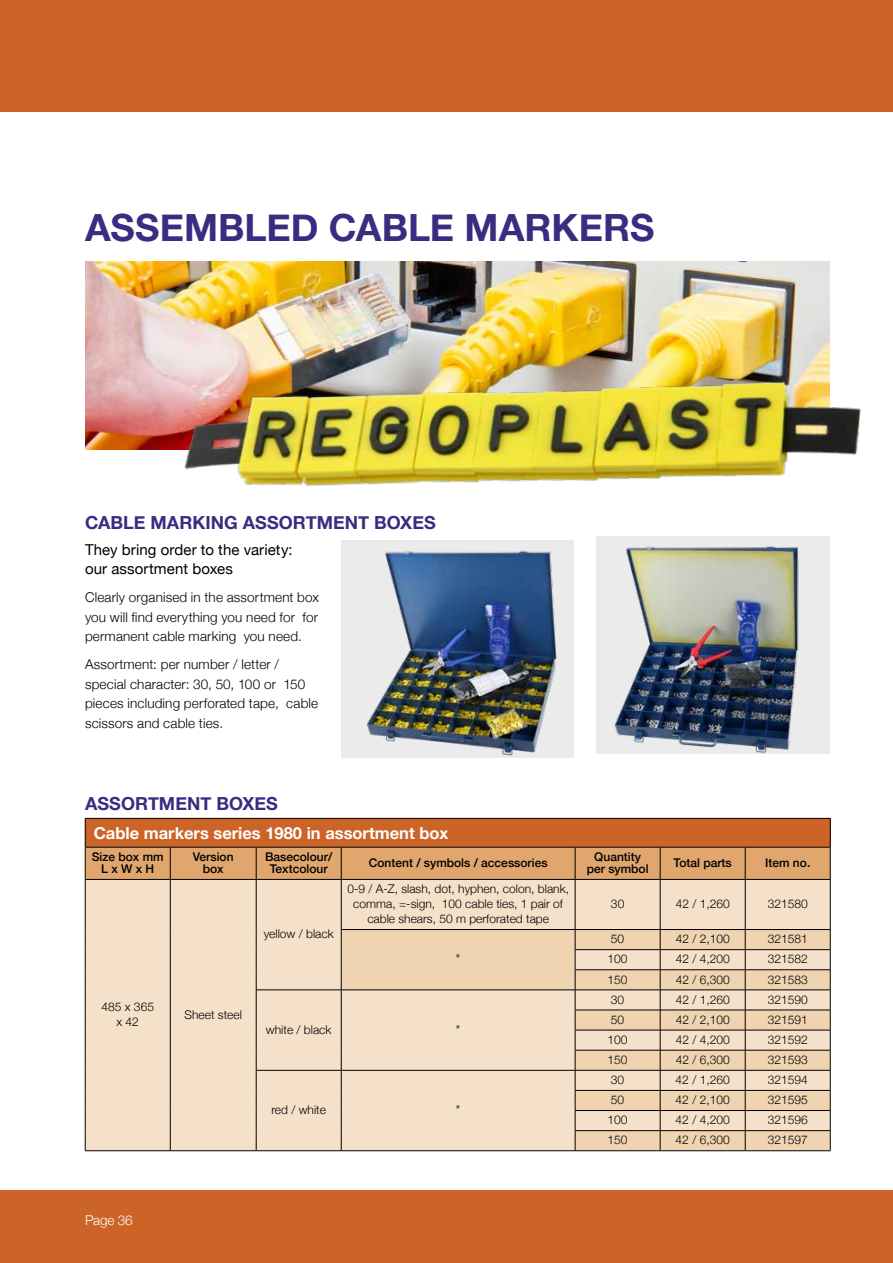
<style>
.page{position:relative;width:893px;height:1263px;background:#fff}
.page>*{position:absolute;margin:0;border:0;box-sizing:border-box;transform-origin:0 0}
.t1{font:700 37.5px "Helvetica Neue";color:#392c81}
.t2{font:700 18px "Helvetica Neue";color:#392c81}
.t3{font:700 16.5px "Helvetica Neue";color:#fff}
.t4{font:15px/19.5px "Helvetica Neue";letter-spacing:.005em;color:#000}
.t5{font:300 13.5px/19.5px "Helvetica Neue";letter-spacing:.01em;color:#000;text-align:justify}
.t6{font:300 13.5px "Helvetica Neue";letter-spacing:-.015em;color:#fff}
.t7{font:300 12px/15px "Helvetica Neue";color:#000;text-align:center}
.t8{font:500 12px/12px "Helvetica Neue";color:#000;text-align:center}
</style>
<div class="page">
<div style="left:0;top:0;width:893px;height:112px;background:#cc6427"></div>
<div style="left:0;top:1191px;width:893px;height:72px;background:#cc6427"></div>
<img style="left:85px;top:262px;width:744px;height:187px">
<img style="left:162px;top:364px;width:699px;height:122px">
<div style="left:341px;top:540px;width:233px;height:218px;background:#ebebeb"></div>
<img style="left:366px;top:550px;width:191px;height:206px">
<div style="left:596px;top:536px;width:233px;height:218px;background:#ebebeb"></div>
<img style="left:614px;top:546px;width:185px;height:208px">
<div style="left:86px;top:880px;width:744px;height:270px;background:#f5e1ca"></div>
<svg style="left:342px;top:930px;width:488px;height:220px;background:#f0d9bd"></svg>
<hr style="left:170px;top:880px;width:1px;height:49px;background:#000">
<hr style="left:256px;top:880px;width:1px;height:49px;background:#000">
<hr style="left:341px;top:880px;width:1px;height:49px;background:#000">
<hr style="left:575px;top:880px;width:1px;height:49px;background:#000">
<hr style="left:660px;top:880px;width:1px;height:49px;background:#000">
<hr style="left:745px;top:880px;width:1px;height:49px;background:#000">
<svg style="left:170px;top:929px;width:1px;height:221px"></svg>
<svg style="left:256px;top:929px;width:1px;height:221px"></svg>
<svg style="left:341px;top:930px;width:1px;height:220px"></svg>
<svg style="left:575px;top:930px;width:1px;height:220px"></svg>
<svg style="left:660px;top:930px;width:1px;height:220px"></svg>
<svg style="left:745px;top:930px;width:1px;height:220px"></svg>
<hr style="left:341px;top:929px;width:234px;height:1px;background:#000">
<hr style="left:575px;top:929px;width:85px;height:1px;background:#000">
<hr style="left:660px;top:929px;width:85px;height:1px;background:#000">
<hr style="left:745px;top:929px;width:85px;height:1px;background:#000">
<hr style="left:575px;top:949px;width:85px;height:1px;background:#000">
<hr style="left:660px;top:949px;width:85px;height:1px;background:#000">
<hr style="left:745px;top:949px;width:85px;height:1px;background:#000">
<hr style="left:575px;top:969px;width:85px;height:1px;background:#000">
<hr style="left:660px;top:969px;width:85px;height:1px;background:#000">
<hr style="left:745px;top:969px;width:85px;height:1px;background:#000">
<hr style="left:256px;top:989px;width:85px;height:1px;background:#000">
<hr style="left:341px;top:989px;width:234px;height:1px;background:#000">
<hr style="left:575px;top:989px;width:85px;height:1px;background:#000">
<hr style="left:660px;top:989px;width:85px;height:1px;background:#000">
<hr style="left:745px;top:989px;width:85px;height:1px;background:#000">
<hr style="left:575px;top:1010px;width:85px;height:1px;background:#000">
<hr style="left:660px;top:1010px;width:85px;height:1px;background:#000">
<hr style="left:745px;top:1010px;width:85px;height:1px;background:#000">
<hr style="left:575px;top:1030px;width:85px;height:1px;background:#000">
<hr style="left:660px;top:1030px;width:85px;height:1px;background:#000">
<hr style="left:745px;top:1030px;width:85px;height:1px;background:#000">
<hr style="left:575px;top:1050px;width:85px;height:1px;background:#000">
<hr style="left:660px;top:1050px;width:85px;height:1px;background:#000">
<hr style="left:745px;top:1050px;width:85px;height:1px;background:#000">
<hr style="left:256px;top:1070px;width:85px;height:1px;background:#000">
<hr style="left:341px;top:1070px;width:234px;height:1px;background:#000">
<hr style="left:575px;top:1070px;width:85px;height:1px;background:#000">
<hr style="left:660px;top:1070px;width:85px;height:1px;background:#000">
<hr style="left:745px;top:1070px;width:85px;height:1px;background:#000">
<hr style="left:575px;top:1090px;width:85px;height:1px;background:#000">
<hr style="left:660px;top:1090px;width:85px;height:1px;background:#000">
<hr style="left:745px;top:1090px;width:85px;height:1px;background:#000">
<hr style="left:575px;top:1110px;width:85px;height:1px;background:#000">
<hr style="left:660px;top:1110px;width:85px;height:1px;background:#000">
<hr style="left:745px;top:1110px;width:85px;height:1px;background:#000">
<hr style="left:575px;top:1130px;width:85px;height:1px;background:#000">
<hr style="left:660px;top:1130px;width:85px;height:1px;background:#000">
<hr style="left:745px;top:1130px;width:85px;height:1px;background:#000">
<svg style="left:85px;top:818px;width:746px;height:61px;background:#d0834a"></svg>
<hr style="left:85px;top:847px;width:85px;height:1px;background:#000">
<hr style="left:85px;top:847px;width:1px;height:32px;background:#000">
<hr style="left:170px;top:847px;width:86px;height:1px;background:#000">
<hr style="left:256px;top:847px;width:85px;height:1px;background:#000">
<hr style="left:341px;top:847px;width:234px;height:1px;background:#000">
<hr style="left:575px;top:847px;width:85px;height:1px;background:#000">
<hr style="left:660px;top:847px;width:85px;height:1px;background:#000">
<hr style="left:745px;top:847px;width:85px;height:1px;background:#000">
<hr style="left:830px;top:847px;width:1px;height:32px;background:#000">
<hr style="left:85px;top:879px;width:85px;height:1px;background:#000">
<hr style="left:170px;top:879px;width:86px;height:1px;background:#000">
<hr style="left:256px;top:879px;width:85px;height:1px;background:#000">
<hr style="left:341px;top:879px;width:234px;height:1px;background:#000">
<hr style="left:575px;top:879px;width:85px;height:1px;background:#000">
<hr style="left:660px;top:879px;width:85px;height:1px;background:#000">
<hr style="left:745px;top:879px;width:85px;height:1px;background:#000">
<hr style="left:85px;top:880px;width:1px;height:49px;background:#000">
<hr style="left:830px;top:880px;width:1px;height:49px;background:#000">
<svg style="left:85px;top:929px;width:1px;height:221px"></svg>
<svg style="left:830px;top:930px;width:1px;height:220px"></svg>
<hr style="left:85px;top:1150px;width:85px;height:1px;background:#000">
<hr style="left:170px;top:1150px;width:86px;height:1px;background:#000">
<hr style="left:256px;top:1150px;width:85px;height:1px;background:#000">
<hr style="left:341px;top:1150px;width:234px;height:1px;background:#000">
<hr style="left:575px;top:1150px;width:85px;height:1px;background:#000">
<hr style="left:660px;top:1150px;width:85px;height:1px;background:#000">
<hr style="left:745px;top:1150px;width:85px;height:1px;background:#000">
<h1 class="t1" style="left:85px;top:198px;width:571px">ASSEMBLED CABLE MARKERS</h1>
<h2 class="t2" style="left:85px;top:508px;width:352px">CABLE MARKING ASSORTMENT BOXES</h2>
<p class="t4" style="left:85px;top:540px;width:209px">They bring order to the variety: our assortment boxes</p>
<p class="t5" style="left:85px;top:586px;width:236px">Clearly organised in the assortment box you will find everything you need for for permanent cable marking you need.</p>
<p class="t5" style="left:85px;top:653px;width:235px;text-align:left">Assortment: per number / letter / special character: 30, 50, 100 or 150 pieces including perforated tape, cable scissors and cable ties.</p>
<h2 class="t2" style="left:85px;top:789px;width:194px">ASSORTMENT BOXES</h2>
<h3 class="t3" style="left:94px;top:820px;width:356px">Cable markers series 1980 in assortment box</h3>
<p class="t8" style="left:92px;top:850px;width:73px">Size box mm<br>L x W x H</p>
<p class="t8" style="left:193px;top:850px;width:42px">Version box</p>
<p class="t8" style="left:265px;top:850px;width:69px">Basecolour/<br>Textcolour</p>
<p class="t8" style="left:369px;top:856px;width:180px">Content / symbols / accessories</p>
<p class="t8" style="left:587px;top:850px;width:63px">Quantity per symbol</p>
<p class="t8" style="left:674px;top:856px;width:60px">Total parts</p>
<p class="t8" style="left:765px;top:856px;width:47px">Item no.</p>
<p class="t7" style="left:102px;top:998px;width:54px">485 x 365 x 42</p>
<p class="t7" style="left:185px;top:1006px;width:59px">Sheet steel</p>
<p class="t7" style="left:264px;top:926px;width:72px">yellow / black</p>
<p class="t7" style="left:347px;top:880px;width:223px">0-9 / A-Z, slash, dot, hyphen, colon, blank, comma, =-sign, 100 cable ties, 1 pair of cable shears, 50 m perforated tape</p>
<p class="t7" style="left:456px;top:951px;width:6px">"</p>
<p class="t7" style="left:266px;top:1021px;width:67px">white / black</p>
<p class="t7" style="left:456px;top:1021px;width:6px">"</p>
<p class="t7" style="left:271px;top:1101px;width:56px">red / white</p>
<p class="t7" style="left:456px;top:1101px;width:6px">"</p>
<p class="t6" style="left:85px;top:1209px;width:49px">Page 36</p>
<p class="t7" style="left:611px;top:895px;width:15px">30</p>
<p class="t7" style="left:676px;top:895px;width:56px">42 / 1,260</p>
<p class="t7" style="left:768px;top:895px;width:42px">321580</p>
<p class="t7" style="left:611px;top:930px;width:15px">50</p>
<p class="t7" style="left:676px;top:930px;width:56px">42 / 2,100</p>
<p class="t7" style="left:768px;top:930px;width:42px">321581</p>
<p class="t7" style="left:608px;top:951px;width:22px">100</p>
<p class="t7" style="left:676px;top:951px;width:56px">42 / 4,200</p>
<p class="t7" style="left:768px;top:951px;width:42px">321582</p>
<p class="t7" style="left:608px;top:971px;width:22px">150</p>
<p class="t7" style="left:676px;top:971px;width:56px">42 / 6,300</p>
<p class="t7" style="left:768px;top:971px;width:42px">321583</p>
<p class="t7" style="left:611px;top:991px;width:15px">30</p>
<p class="t7" style="left:676px;top:991px;width:56px">42 / 1,260</p>
<p class="t7" style="left:768px;top:991px;width:42px">321590</p>
<p class="t7" style="left:611px;top:1011px;width:15px">50</p>
<p class="t7" style="left:676px;top:1011px;width:56px">42 / 2,100</p>
<p class="t7" style="left:768px;top:1011px;width:42px">321591</p>
<p class="t7" style="left:608px;top:1031px;width:22px">100</p>
<p class="t7" style="left:676px;top:1031px;width:56px">42 / 4,200</p>
<p class="t7" style="left:768px;top:1031px;width:42px">321592</p>
<p class="t7" style="left:608px;top:1051px;width:22px">150</p>
<p class="t7" style="left:676px;top:1051px;width:56px">42 / 6,300</p>
<p class="t7" style="left:768px;top:1051px;width:42px">321593</p>
<p class="t7" style="left:611px;top:1071px;width:15px">30</p>
<p class="t7" style="left:676px;top:1071px;width:56px">42 / 1,260</p>
<p class="t7" style="left:768px;top:1071px;width:42px">321594</p>
<p class="t7" style="left:611px;top:1091px;width:15px">50</p>
<p class="t7" style="left:676px;top:1091px;width:56px">42 / 2,100</p>
<p class="t7" style="left:768px;top:1091px;width:42px">321595</p>
<p class="t7" style="left:608px;top:1112px;width:22px">100</p>
<p class="t7" style="left:676px;top:1112px;width:56px">42 / 4,200</p>
<p class="t7" style="left:768px;top:1112px;width:42px">321596</p>
<p class="t7" style="left:608px;top:1132px;width:22px">150</p>
<p class="t7" style="left:676px;top:1132px;width:56px">42 / 6,300</p>
<p class="t7" style="left:768px;top:1132px;width:42px">321597</p>
</div>
